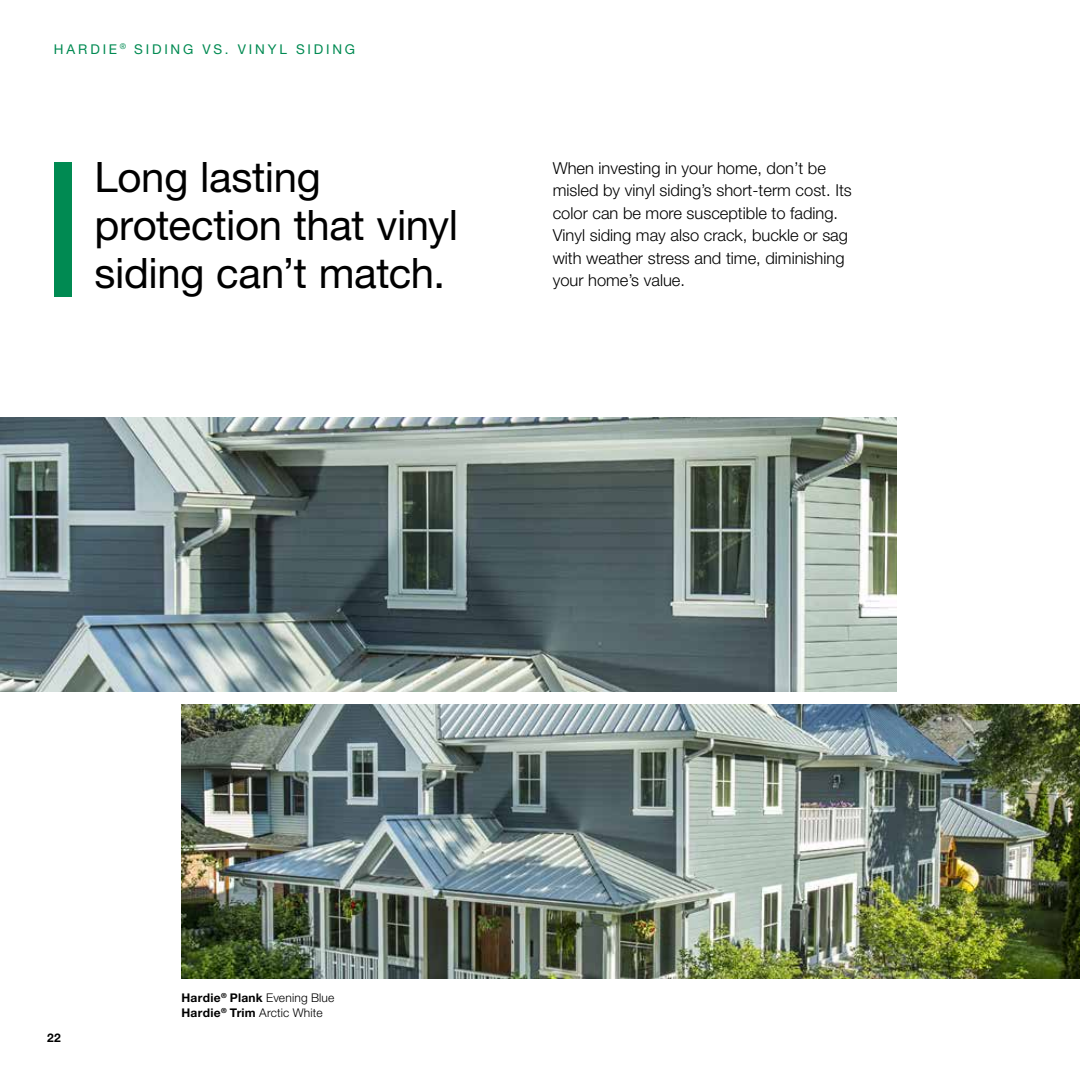
<style>
.page{position:relative;width:1080px;height:1080px;background:#fff}
.page>*{position:absolute;margin:0;border:0;box-sizing:border-box;transform-origin:0 0}
.t1{font:42px/48px "Helvetica Neue LT Pro";letter-spacing:-.01em;color:#000}
.t2{font:300 16.5px/22.5px "Helvetica Neue LT Pro";color:#000}
.t3{font:13.5px "Helvetica Neue LT Pro";letter-spacing:.21em;color:#008a52}
.t4{font:300 12px/15px "Helvetica Neue LT Pro";letter-spacing:.015em;color:#000}
.t5{font:700 12px "Helvetica Neue LT Pro";color:#000}
.s1{font-weight:700}
</style>
<div class="page">
<img style="left:0;top:418px;width:896px;height:273px">
<img style="left:181px;top:705px;width:899px;height:273px">
<div style="left:54px;top:162px;width:17px;height:134px;background:#008a52"></div>
<p class="t3" style="left:54px;top:41px;width:303px">HARDIE <sup>®</sup> SIDING VS. VINYL SIDING</p>
<h1 class="t1" style="left:94px;top:152px;width:365px">Long lasting protection that vinyl siding can’t match.</h1>
<p class="t2" style="left:553px;top:156px;width:301px">When investing in your home, don’t be misled by vinyl siding’s short-term cost. Its color can be more susceptible to fading.<br>Vinyl siding may also crack, buckle or sag with weather stress and time, diminishing your home’s value.</p>
<p class="t5" style="left:47px;top:1031px;width:15px">22</p>
<p class="t4" style="left:181px;top:990px;width:155px"><span class="s1">Hardie</span><sup>®</sup> <span class="s1">Plank</span> Evening Blue<br><span class="s1">Hardie</span><sup>®</sup> <span class="s1">Trim</span> Arctic White</p>
</div>
